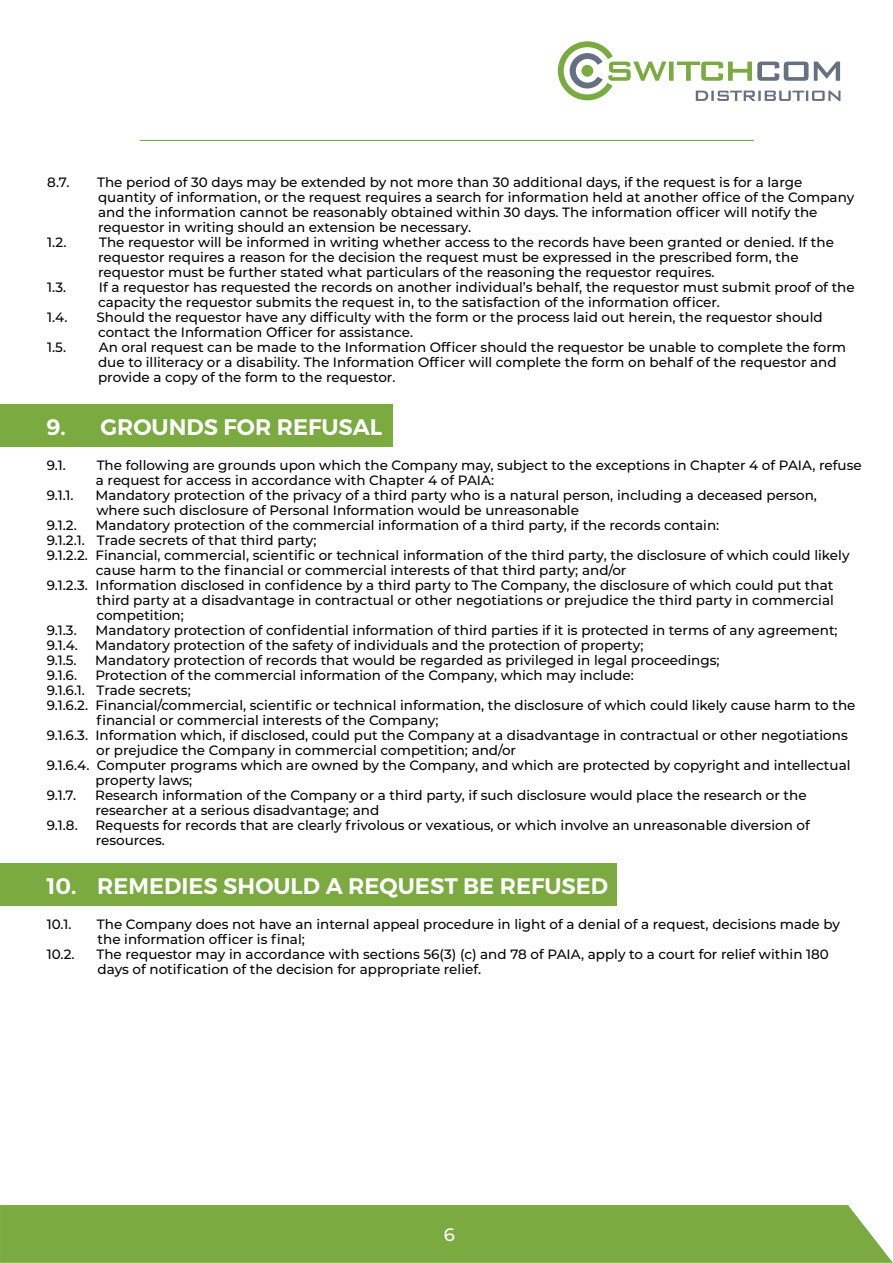
<style>
.page{position:relative;width:893px;height:1263px;background:#fff}
.page>*{position:absolute;margin:0;border:0;box-sizing:border-box;transform-origin:0 0}
.t1{font:600 22.5px "Montserrat";color:#fff}
.t2{font:500 18px "Montserrat";color:#fff}
.t3{font:500 13.5px/15px "Montserrat";color:#040503}
</style>
<div class="page">
<svg style="left:558px;top:41px;width:282px;height:60px"></svg>
<hr style="left:140px;top:140px;width:614px;height:1px;background:#7baa40">
<div style="left:0;top:1205px;width:893px;height:58px;background:#7baa40"></div>
<div style="left:0;top:405px;width:393px;height:42px;background:#7baa40"></div>
<div style="left:0;top:864px;width:617px;height:42px;background:#7baa40"></div>
<p class="t3" style="left:47px;top:174px;width:24px">8.7.</p>
<p class="t3" style="left:97px;top:174px;width:759px">The period of 30 days may be extended by not more than 30 additional days, if the request is for a large quantity of information, or the request requires a search for information held at another office of the Company and the information cannot be reasonably obtained within 30 days. The information officer will notify the requestor in writing should an extension be necessary.</p>
<p class="t3" style="left:47px;top:234px;width:21px">1.2.</p>
<p class="t3" style="left:98px;top:234px;width:737px">The requestor will be informed in writing whether access to the records have been granted or denied. If the requestor requires a reason for the decision the request must be expressed in the prescribed form, the requestor must be further stated what particulars of the reasoning the requestor requires.</p>
<p class="t3" style="left:47px;top:279px;width:20px">1.3.</p>
<p class="t3" style="left:98px;top:279px;width:758px">If a requestor has requested the records on another individual’s behalf, the requestor must submit proof of the capacity the requestor submits the request in, to the satisfaction of the information officer.</p>
<p class="t3" style="left:47px;top:309px;width:22px">1.4.</p>
<p class="t3" style="left:97px;top:309px;width:728px">Should the requestor have any difficulty with the form or the process laid out herein, the requestor should contact the Information Officer for assistance.</p>
<p class="t3" style="left:47px;top:339px;width:20px">1.5.</p>
<p class="t3" style="left:98px;top:339px;width:750px">An oral request can be made to the Information Officer should the requestor be unable to complete the form due to illiteracy or a disability. The Information Officer will complete the form on behalf of the requestor and provide a copy of the form to the requestor.</p>
<h1 class="t1" style="left:46px;top:413px;width:337px">9. GROUNDS FOR REFUSAL</h1>
<p class="t3" style="left:47px;top:457px;width:21px">9.1.</p>
<p class="t3" style="left:96px;top:457px;width:767px">The following are grounds upon which the Company may, subject to the exceptions in Chapter 4 of PAIA, refuse a request for access in accordance with Chapter 4 of PAIA:</p>
<p class="t3" style="left:47px;top:487px;width:28px">9.1.1.</p>
<p class="t3" style="left:95px;top:487px;width:723px">Mandatory protection of the privacy of a third party who is a natural person, including a deceased person, where such disclosure of Personal Information would be unreasonable</p>
<p class="t3" style="left:47px;top:517px;width:32px">9.1.2.</p>
<p class="t3" style="left:96px;top:517px;width:625px">Mandatory protection of the commercial information of a third party, if the records contain:</p>
<p class="t3" style="left:47px;top:532px;width:271px">9.1.2.1. Trade secrets of that third party;</p>
<p class="t3" style="left:47px;top:547px;width:804px">9.1.2.2. Financial, commercial, scientific or technical information of the third party, the disclosure of which could likely</p>
<p class="t3" style="left:96px;top:562px;width:532px">cause harm to the financial or commercial interests of that third party; and/or</p>
<p class="t3" style="left:47px;top:577px;width:788px">9.1.2.3. Information disclosed in confidence by a third party to The Company, the disclosure of which could put that</p>
<p class="t3" style="left:97px;top:592px;width:739px">third party at a disadvantage in contractual or other negotiations or prejudice the third party in commercial</p>
<p class="t3" style="left:96px;top:607px;width:89px">competition;</p>
<p class="t3" style="left:47px;top:622px;width:32px">9.1.3.</p>
<p class="t3" style="left:96px;top:622px;width:744px">Mandatory protection of confidential information of third parties if it is protected in terms of any agreement;</p>
<p class="t3" style="left:47px;top:637px;width:33px">9.1.4.</p>
<p class="t3" style="left:95px;top:637px;width:550px">Mandatory protection of the safety of individuals and the protection of property;</p>
<p class="t3" style="left:47px;top:652px;width:31px">9.1.5.</p>
<p class="t3" style="left:95px;top:652px;width:626px">Mandatory protection of records that would be regarded as privileged in legal proceedings;</p>
<p class="t3" style="left:47px;top:667px;width:32px">9.1.6.</p>
<p class="t3" style="left:95px;top:667px;width:540px">Protection of the commercial information of the Company, which may include:</p>
<p class="t3" style="left:47px;top:682px;width:146px">9.1.6.1. Trade secrets;</p>
<p class="t3" style="left:47px;top:697px;width:810px">9.1.6.2. Financial/commercial, scientific or technical information, the disclosure of which could likely cause harm to the</p>
<p class="t3" style="left:96px;top:712px;width:344px">financial or commercial interests of the Company;</p>
<p class="t3" style="left:47px;top:727px;width:803px">9.1.6.3. Information which, if disclosed, could put the Company at a disadvantage in contractual or other negotiations</p>
<p class="t3" style="left:96px;top:742px;width:421px">or prejudice the Company in commercial competition; and/or</p>
<p class="t3" style="left:47px;top:757px;width:805px">9.1.6.4. Computer programs which are owned by the Company, and which are protected by copyright and intellectual</p>
<p class="t3" style="left:96px;top:772px;width:98px">property laws;</p>
<p class="t3" style="left:47px;top:787px;width:31px">9.1.7.</p>
<p class="t3" style="left:95px;top:787px;width:713px">Research information of the Company or a third party, if such disclosure would place the research or the researcher at a serious disadvantage; and</p>
<p class="t3" style="left:47px;top:817px;width:33px">9.1.8.</p>
<p class="t3" style="left:95px;top:817px;width:716px">Requests for records that are clearly frivolous or vexatious, or which involve an unreasonable diversion of resources.</p>
<h1 class="t1" style="left:46px;top:872px;width:563px">10. REMEDIES SHOULD A REQUEST BE REFUSED</h1>
<h1 class="t1" style="left:47px;top:877px;width:273px">8. REQUEST PROCESS</h1>
<p class="t3" style="left:47px;top:916px;width:26px">10.1.</p>
<p class="t3" style="left:97px;top:916px;width:745px">The Company does not have an internal appeal procedure in light of a denial of a request, decisions made by the information officer is final;</p>
<p class="t3" style="left:47px;top:946px;width:29px">10.2.</p>
<p class="t3" style="left:96px;top:946px;width:734px">The requestor may in accordance with sections 56(3) (c) and 78 of PAIA, apply to a court for relief within 180 days of notification of the decision for appropriate relief.</p>
<h2 class="t2" style="left:444px;top:1222px;width:13px">6</h2>
</div>
